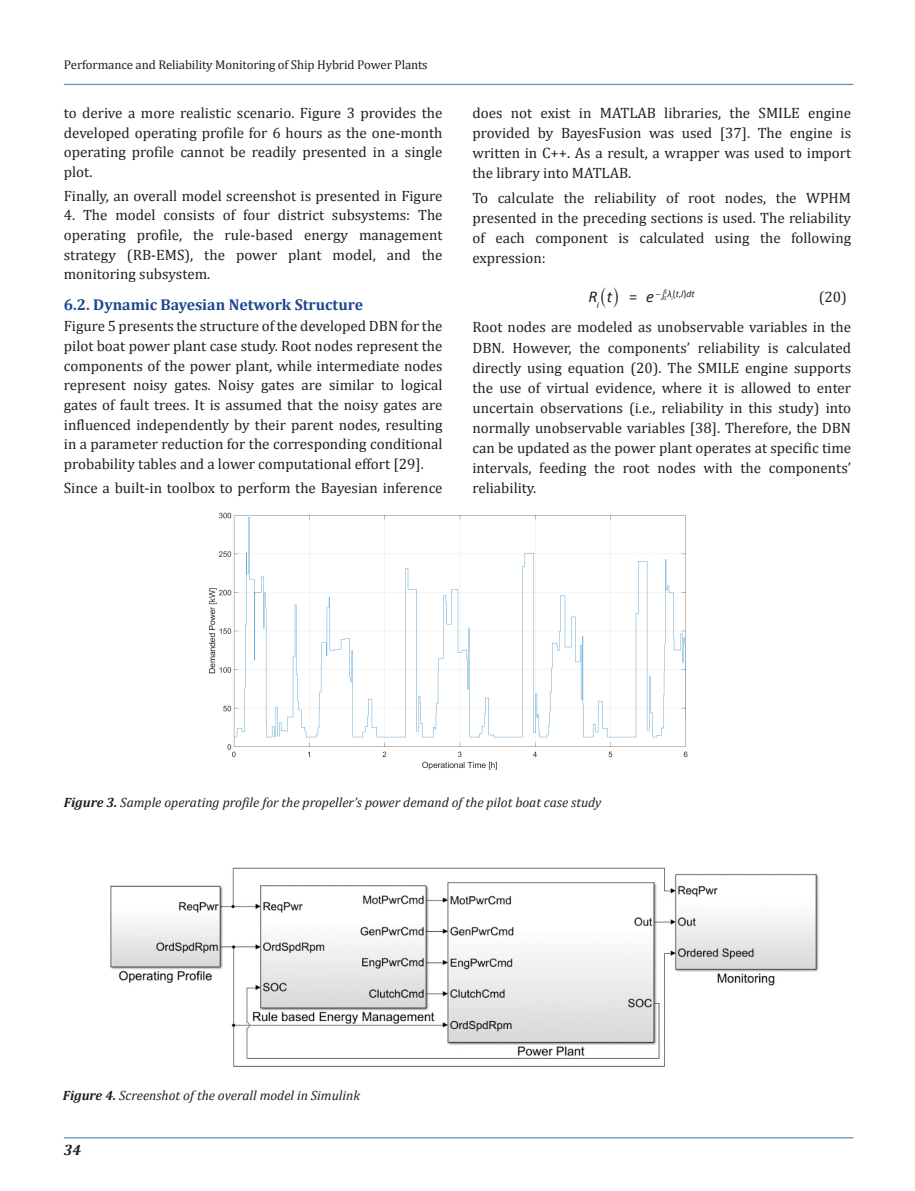
<style>
.page{position:relative;width:915px;height:1191px;background:#fff}
.page>*{position:absolute;margin:0;border:0;box-sizing:border-box;transform-origin:0 0}
.t1{font:16.5px "Calibri Italic 2";color:#231f20}
.BOLD{font:700 15.75px "Cambria";color:#1c468d}
.YAZI{font:15px/20.1px "Cambria 2";color:#231f20;text-align:justify}
.t2{font:italic 700 15px "Cambria";color:#231f20}
.RESİM-ALTI{font:italic 13.5px "Cambria";color:#231f20}
.t3{font:12.75px "Cambria 2";letter-spacing:-.01em;color:#231f20}
.t4{font:9.6px "Calibri Italic 2";color:#231f20}
.s1{font-family:"STIX Size One Sym"}
.s2{font-family:"Calibri 2"}
.s3{font-family:"Calibri 2";font-size:5.55px}
.s4{font-family:"Calibri";font-style:italic}
.s5{font-family:"Calibri 2";font-size:10.35px}
.s6{font-weight:700}
</style>
<div class="page">
<hr style="left:64px;top:1137px;width:789px;height:1px;background:#6290c3">
<hr style="left:64px;top:84px;width:789px;height:1px;background:#6290c3">
<img style="left:209px;top:512px;width:479px;height:258px">
<img style="left:110px;top:867px;width:709px;height:200px">
<p class="t3" style="left:64px;top:57px;width:365px">Performance and Reliability Monitoring of Ship Hybrid Power Plants</p>
<p class="YAZI" style="left:64px;top:103px;width:380px;line-height:19.6px">to derive a more realistic scenario. Figure 3 provides the developed operating profile for 6 hours as the one-month operating profile cannot be readily presented in a single plot.</p>
<p class="YAZI" style="left:64px;top:186px;width:380px">Finally, an overall model screenshot is presented in Figure</p>
<p class="YAZI" style="left:64px;top:205px;width:380px;line-height:19.6px">4. The model consists of four district subsystems: The operating profile, the rule-based energy management strategy (RB-EMS), the power plant model, and the monitoring subsystem.</p>
<p class="BOLD" style="left:64px;top:293px;width:301px">6.2. Dynamic Bayesian Network Structure</p>
<p class="YAZI" style="left:64px;top:316px;width:380px;line-height:19.6px">Figure 5 presents the structure of the developed DBN for the pilot boat power plant case study. Root nodes represent the components of the power plant, while intermediate nodes represent noisy gates. Noisy gates are similar to logical gates of fault trees. It is assumed that the noisy gates are influenced independently by their parent nodes, resulting in a parameter reduction for the corresponding conditional probability tables and a lower computational effort [29].</p>
<p class="YAZI" style="left:64px;top:477px;width:380px">Since a built-in toolbox to perform the Bayesian inference</p>
<p class="YAZI" style="left:472px;top:103px;width:380px">does not exist in MATLAB libraries, the SMILE engine provided by BayesFusion was used [37]. The engine is written in C++. As a result, a wrapper was used to import the library into MATLAB.</p>
<p class="YAZI" style="left:472px;top:187px;width:380px">To calculate the reliability of root nodes, the WPHM presented in the preceding sections is used. The reliability of each component is calculated using the following expression:</p>
<p class="t1" style="left:588px;top:286px;width:79px">R<sub>i</sub><span class="s1">(</span>t<span class="s1">)</span> <span class="s2">=</span> e <sup>−</sup><sup>∫</sup><span class="s3">0</span></p>
<p class="t4" style="left:664px;top:288px;width:31px"><sup>t</sup><span class="s4">λ</span><sub>i</sub><span class="s5">(</span>t<span class="s2">,</span>l<span class="s5">)</span>dt</p>
<p class="YAZI" style="left:818px;top:287px;width:30px">(20)</p>
<p class="YAZI" style="left:472px;top:317px;width:380px">Root nodes are modeled as unobservable variables in the DBN. However, the components’ reliability is calculated directly using equation (20). The SMILE engine supports the use of virtual evidence, where it is allowed to enter uncertain observations (i.e., reliability in this study) into normally unobservable variables [38]. Therefore, the DBN can be updated as the power plant operates at specific time intervals, feeding the root nodes with the components’ reliability.</p>
<p class="RESİM-ALTI" style="left:64px;top:792px;width:539px"><span class="s6">Figure 3.</span> Sample operating profile for the propeller’s power demand of the pilot boat case study</p>
<p class="RESİM-ALTI" style="left:63px;top:1085px;width:299px"><span class="s6">Figure 4.</span> Screenshot of the overall model in Simulink</p>
<p class="t2" style="left:64px;top:1138px;width:19px">34</p>
</div>
